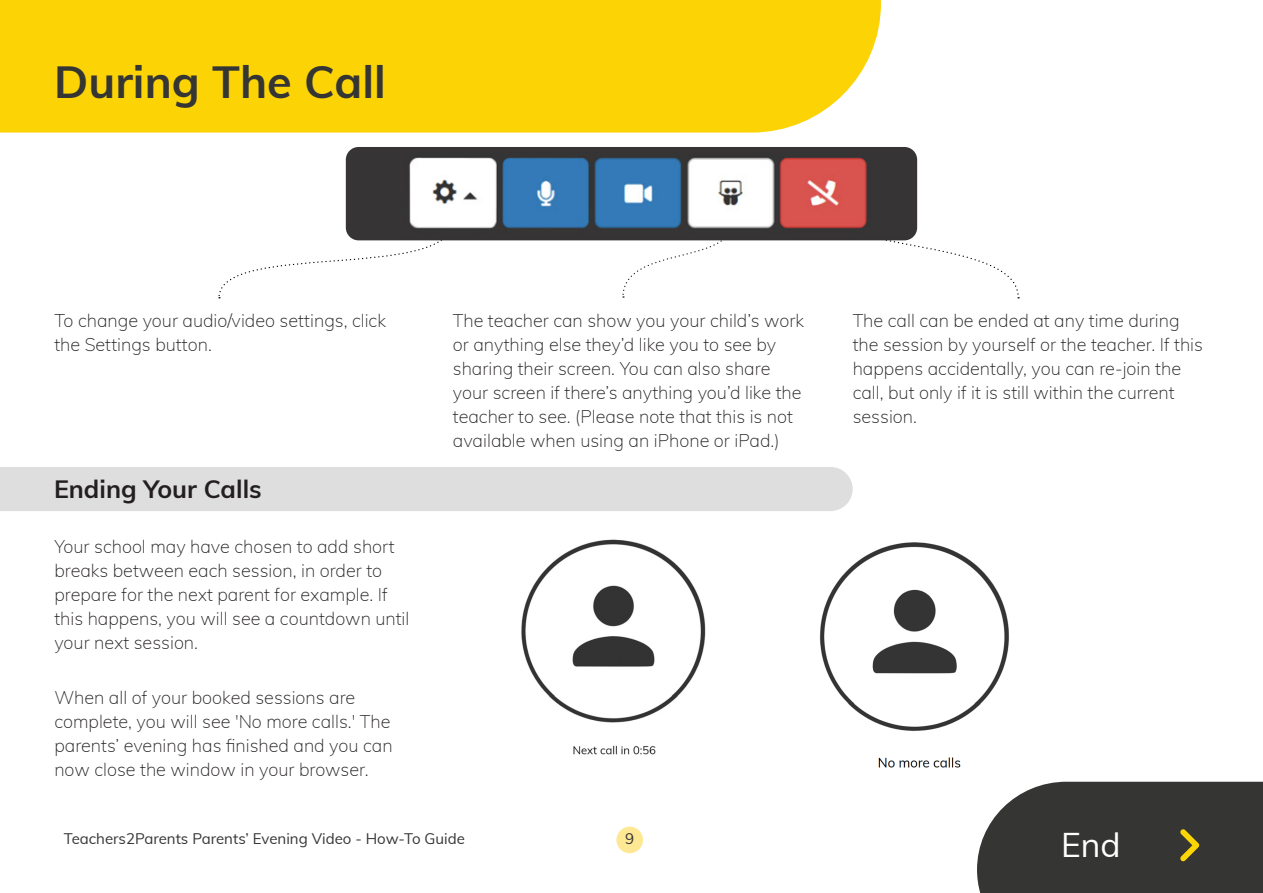
<style>
.page{position:relative;width:1263px;height:893px;background:#fff}
.page>*{position:absolute;margin:0;border:0;box-sizing:border-box;transform-origin:0 0}
.t1{font:700 45px "Muli";color:#353534}
.t2{font:33.6px "Muli";color:#fff}
.t3{font:700 25.05px "Muli";color:#231f20}
.t4{font:200 18px/24px "Muli";color:#231f20}
.t5{font:15px "Muli";color:#353534}
</style>
<div class="page">
<div style="left:616px;top:827px;width:27px;height:26px;background:#fee894;border-radius:50%"></div>
<svg style="left:622px;top:240px;width:112px;height:58px"></svg>
<svg style="left:819px;top:206px;width:200px;height:92px"></svg>
<svg style="left:218px;top:219px;width:236px;height:79px"></svg>
<img style="left:346px;top:147px;width:571px;height:93px">
<div style="left:0;top:0;width:881px;height:133px;background:#fcd406"></div>
<img style="left:521px;top:539px;width:185px;height:216px">
<div style="left:0;top:467px;width:853px;height:44px;background:#dfdede"></div>
<img style="left:819px;top:542px;width:190px;height:226px">
<div style="left:977px;top:782px;width:286px;height:111px;background:#353534"></div>
<p class="t1" style="left:54px;top:49px;width:333px">During The Call</p>
<p class="t4" style="left:54px;top:307px;width:333px">To change your audio/video settings, click the Settings button.</p>
<p class="t3" style="left:54px;top:471px;width:209px">Ending Your Calls</p>
<p class="t4" style="left:54px;top:534px;width:357px">Your school may have chosen to add short breaks between each session, in order to prepare for the next parent for example. If this happens, you will see a countdown until your next session.</p>
<p class="t4" style="left:54px;top:684px;width:340px">When all of your booked sessions are complete, you will see 'No more calls.' The parents’ evening has finished and you can now close the window in your browser.</p>
<p class="t4" style="left:453px;top:307px;width:353px">The teacher can show you your child’s work or anything else they’d like you to see by sharing their screen. You can also share your screen if there’s anything you’d like the teacher to see. (Please note that this is not available when using an iPhone or iPad.)</p>
<p class="t5" style="left:64px;top:828px;width:403px">Teachers2Parents Parents’ Evening Video - How-To Guide</p>
<p class="t5" style="left:625px;top:828px;width:10px">9</p>
<p class="t4" style="left:853px;top:307px;width:352px">The call can be ended at any time during the session by yourself or the teacher. If this happens accidentally, you can re-join the call, but only if it is still within the current session.</p>
<p class="t2" style="left:1061px;top:820px;width:61px">End</p>
</div>
